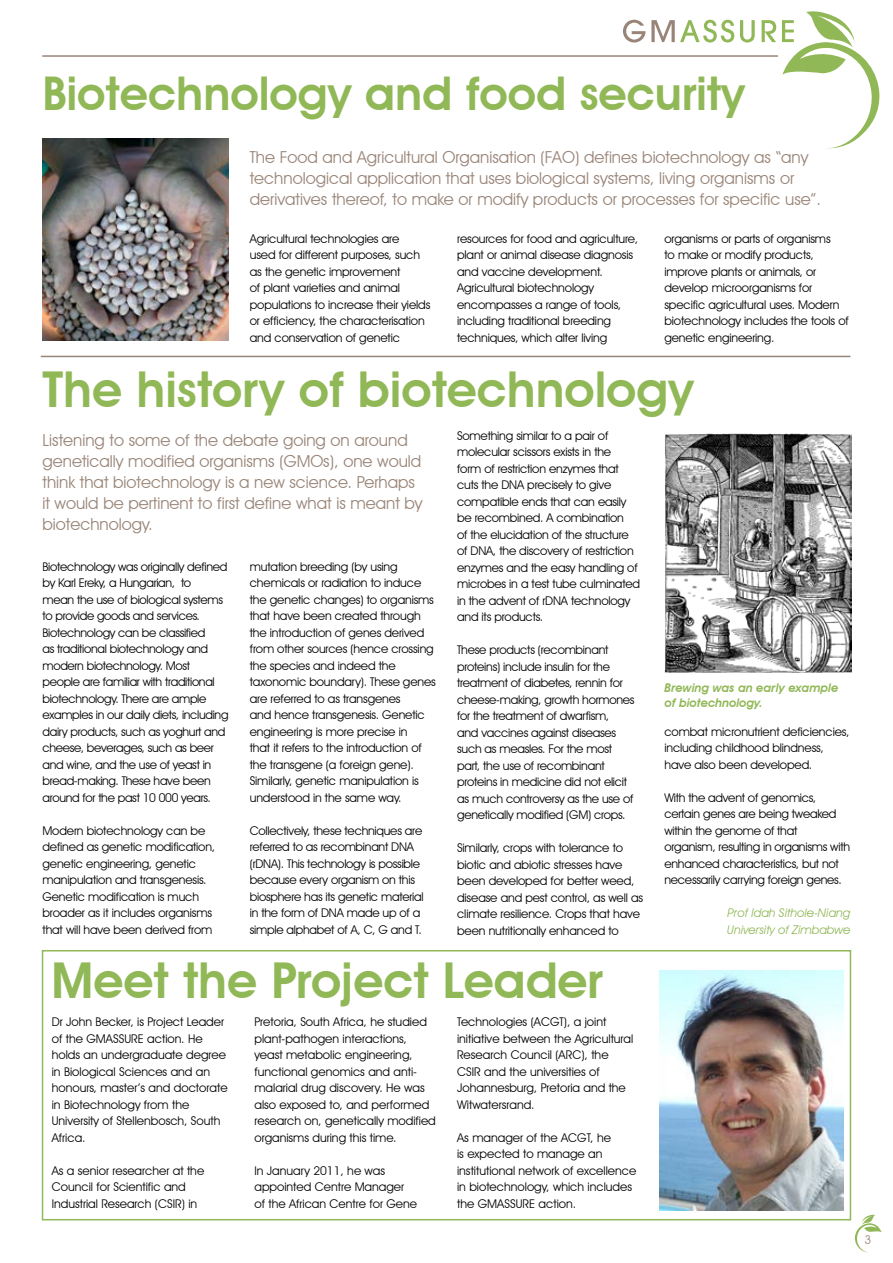
<style>
.page{position:relative;width:893px;height:1263px;background:#fff}
.page>*{position:absolute;margin:0;border:0;box-sizing:border-box;transform-origin:0 0}
.t1{font:600 49.5px "Avant Garde IT Cby BT";color:#91b857}
.t2{font:600 46.5px "Avant Garde IT Cby BT";color:#91b857}
.t3{font:16.5px/21px "Avant Garde IT Cby BT";color:#998578}
.t4{font:12px/16.5px "Avant Garde IT Cby BT";letter-spacing:-.01em;color:#000}
.t5{font:italic 12px/16.5px "Avant Garde IT Cby BT";color:#91b857}
.t6{font:italic 600 12px/15px "Avant Garde IT Cby BT";color:#91b857}
.t7{font:12px "Avant Garde IT Cby BT";color:#998578}
</style>
<div class="page">
<svg style="left:854px;top:1214px;width:28px;height:38px"></svg>
<svg style="left:623px;top:20px;width:111px;height:23px"></svg>
<svg style="left:740px;top:20px;width:15px;height:23px"></svg>
<svg style="left:762px;top:20px;width:14px;height:22px"></svg>
<svg style="left:782px;top:11px;width:98px;height:138px"></svg>
<hr style="left:42px;top:55px;width:736px;height:2px;background:#998578">
<hr style="left:41px;top:356px;width:809px;height:1px;background:#998578">
<img style="left:43px;top:139px;width:186px;height:201px">
<div style="left:42px;top:950px;width:809px;height:270px;border:2px solid #91b857"></div>
<img style="left:660px;top:970px;width:184px;height:240px">
<img style="left:664px;top:434px;width:188px;height:239px">
<h2 class="t2" style="left:43px;top:65px;width:704px">Biotechnology and food security</h2>
<p class="t3" style="left:250px;top:147px;width:573px">The Food and Agricultural Organisation (FAO) defines biotechnology as “any technological application that uses biological systems, living organisms or derivatives thereof, to make or modify products or processes for specific use”.</p>
<p class="t4" style="left:250px;top:230px;width:182px">Agricultural technologies are<br>used for different purposes, such as the genetic improvement<br>of plant varieties and animal populations to increase their yields or efficiency, the characterisation and conservation of genetic</p>
<p class="t4" style="left:457px;top:230px;width:182px">resources for food and agriculture, plant or animal disease diagnosis and vaccine development.<br>Agricultural biotechnology encompasses a range of tools, including traditional breeding techniques, which alter living</p>
<p class="t4" style="left:664px;top:230px;width:186px">organisms or parts of organisms<br>to make or modify products, improve plants or animals, or develop microorganisms for specific agricultural uses. Modern biotechnology includes the tools of genetic engineering.</p>
<h1 class="t1" style="left:43px;top:360px;width:653px">The history of biotechnology</h1>
<h3 class="t3" style="left:43px;top:430px;width:382px">Listening to some of the debate going on around genetically modified organisms (GMOs), one would think that biotechnology is a new science. Perhaps it would be pertinent to first define what is meant by biotechnology.</h3>
<p class="t4" style="left:43px;top:558px;width:188px">Biotechnology was originally defined by Karl Ereky, a Hungarian, to<br>mean the use of biological systems to provide goods and services.<br>Biotechnology can be classified<br>as traditional biotechnology and modern biotechnology. Most people are familiar with traditional biotechnology. There are ample examples in our daily diets, including dairy products, such as yoghurt and cheese, beverages, such as beer and wine, and the use of yeast in bread-making. These have been around for the past 10 000 years.</p>
<p class="t4" style="left:43px;top:822px;width:174px">Modern biotechnology can be defined as genetic modification, genetic engineering, genetic manipulation and transgenesis.<br>Genetic modification is much broader as it includes organisms that will have been derived from</p>
<p class="t4" style="left:250px;top:558px;width:188px">mutation breeding (by using chemicals or radiation to induce the genetic changes) to organisms that have been created through the introduction of genes derived from other sources (hence crossing the species and indeed the taxonomic boundary). These genes are referred to as transgenes<br>and hence transgenesis. Genetic engineering is more precise in<br>that it refers to the introduction of the transgene (a foreign gene).<br>Similarly, genetic manipulation is understood in the same way.</p>
<p class="t4" style="left:250px;top:822px;width:175px">Collectively, these techniques are referred to as recombinant DNA (rDNA). This technology is possible because every organism on this biosphere has its genetic material in the form of DNA made up of a simple alphabet of A, C, G and T.</p>
<p class="t4" style="left:457px;top:427px;width:184px">Something similar to a pair of molecular scissors exists in the<br>form of restriction enzymes that cuts the DNA precisely to give compatible ends that can easily be recombined. A combination<br>of the elucidation of the structure of DNA, the discovery of restriction enzymes and the easy handling of microbes in a test tube culminated in the advent of rDNA technology and its products.</p>
<p class="t4" style="left:457px;top:642px;width:179px">These products (recombinant proteins) include insulin for the treatment of diabetes, rennin for cheese-making, growth hormones for the treatment of dwarfism,<br>and vaccines against diseases such as measles. For the most part, the use of recombinant proteins in medicine did not elicit as much controversy as the use of genetically modified (GM) crops.</p>
<p class="t4" style="left:457px;top:840px;width:188px">Similarly, crops with tolerance to biotic and abiotic stresses have been developed for better weed, disease and pest control, as well as climate resilience. Crops that have been nutritionally enhanced to</p>
<h1 class="t1" style="left:52px;top:950px;width:552px">Meet the Project Leader</h1>
<p class="t4" style="left:52px;top:1014px;width:177px">Dr John Becker, is Project Leader of the GMASSURE action. He holds an undergraduate degree in Biological Sciences and an honours, master’s and doctorate in Biotechnology from the<br>University of Stellenbosch, South<br>Africa.</p>
<p class="t4" style="left:52px;top:1162px;width:154px">As a senior researcher at the<br>Council for Scientific and<br>Industrial Research (CSIR) in</p>
<p class="t4" style="left:254px;top:1014px;width:183px">Pretoria, South Africa, he studied plant-pathogen interactions, yeast metabolic engineering, functional genomics and anti&shy;malarial drug discovery. He was also exposed to, and performed research on, genetically modified organisms during this time.</p>
<p class="t4" style="left:254px;top:1162px;width:164px">In January 2011, he was appointed Centre Manager of the African Centre for Gene</p>
<p class="t4" style="left:457px;top:1014px;width:178px">Technologies (ACGT), a joint initiative between the Agricultural<br>Research Council (ARC), the<br>CSIR and the universities of<br>Johannesburg, Pretoria and the<br>Witwatersrand.</p>
<p class="t4" style="left:457px;top:1129px;width:181px">As manager of the ACGT, he<br>is expected to manage an institutional network of excellence in biotechnology, which includes the GMASSURE action.</p>
<p class="t6" style="left:664px;top:680px;width:175px">Brewing was an early example of biotechnology.</p>
<p class="t4" style="left:664px;top:723px;width:186px">combat micronutrient deficiencies, including childhood blindness, have also been developed.</p>
<p class="t4" style="left:664px;top:789px;width:187px">With the advent of genomics, certain genes are being tweaked within the genome of that organism, resulting in organisms with enhanced characteristics, but not necessarily carrying foreign genes.</p>
<p class="t5" style="left:727px;top:905px;width:125px">Prof Idah Sithole-Niang<br>University of Zimbabwe</p>
<p class="t7" style="left:864px;top:1233px;width:8px">3</p>
</div>
